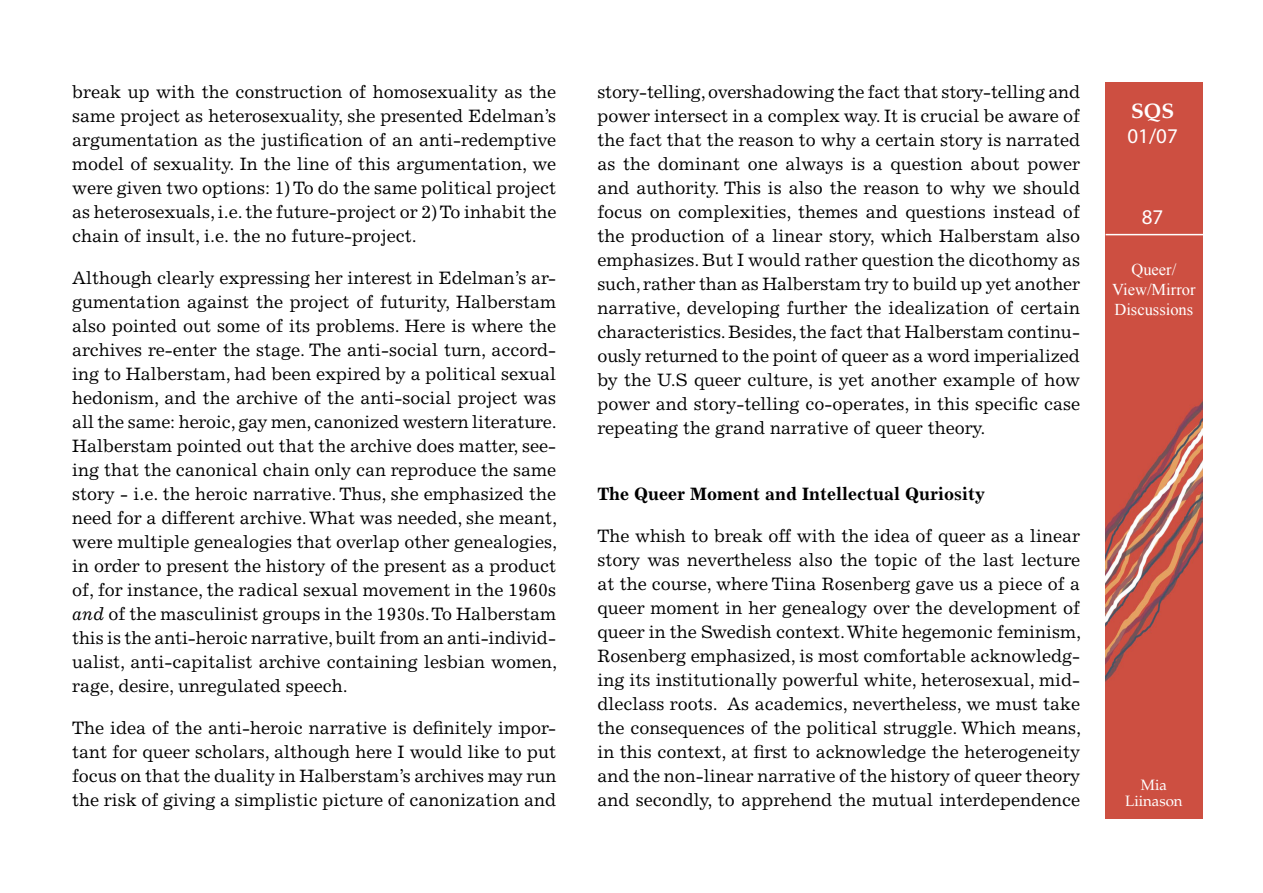
<style>
.page{position:relative;width:1263px;height:893px;background:#fff}
.page>*{position:absolute;margin:0;border:0;box-sizing:border-box;transform-origin:0 0}
.t1{font:21px "Myriad Pro";color:#fff}
.t2{font:700 21px "Palatino LT Std";color:#fff}
.tekstivartalo{font:18px/24px "Excelsior LT Std";color:#000;text-align:justify}
.tekstivartalo-2{font:700 18px "Excelsior LT Std";color:#000}
.t3{font:16.5px/19.8px "Times New Roman";color:#fff;text-align:center}
.t4{font:15px/16.5px "Palatino LT Std";color:#fff;text-align:center}
.s1{font-style:italic}
</style>
<div class="page">
<img style="left:1106px;top:83px;width:96px;height:735px">
<hr style="left:1106px;top:234px;width:103px;height:1px;background:#fff">
<p class="tekstivartalo" style="left:72px;top:80px;width:486px">break up with the construction of homosexuality as the same project as heterosexuality, she presented Edelman’s argumentation as the justification of an anti-redemptive model of sexuality. In the line of this argumentation, we were given two options: 1) To do the same political project as heterosexuals, i.e. the future-project or 2) To inhabit the chain of insult, i.e. the no future-project.</p>
<p class="tekstivartalo" style="left:72px;top:266px;width:486px">Although clearly expressing her interest in Edelman’s ar&shy;gumentation against the project of futurity, Halberstam also pointed out some of its problems. Here is where the archives re-enter the stage. The anti-social turn, accord&shy;ing to Halberstam, had been expired by a political sexual hedonism, and the archive of the anti-social project was all the same: heroic, gay men, canonized western literature.<br>Halberstam pointed out that the archive does matter, see&shy;ing that the canonical chain only can reproduce the same story - i.e. the heroic narrative. Thus, she emphasized the need for a different archive. What was needed, she meant, were multiple genealogies that overlap other genealogies, in order to present the history of the present as a product of, for instance, the radical sexual movement in the 1960s <span class="s1">and</span> of the masculinist groups in the 1930s. To Halberstam this is the anti-heroic narrative, built from an anti-individ&shy;ualist, anti-capitalist archive containing lesbian women, rage, desire, unregulated speech.</p>
<p class="tekstivartalo" style="left:72px;top:716px;width:486px">The idea of the anti-heroic narrative is definitely impor&shy;tant for queer scholars, although here I would like to put focus on that the duality in Halberstam’s archives may run the risk of giving a simplistic picture of canonization and</p>
<p class="tekstivartalo" style="left:597px;top:80px;width:484px">story-telling, overshadowing the fact that story-telling and power intersect in a complex way. It is crucial be aware of the fact that the reason to why a certain story is narrated as the dominant one always is a question about power and authority. This is also the reason to why we should focus on complexities, themes and questions instead of the production of a linear story, which Halberstam also emphasizes. But I would rather question the dicothomy as such, rather than as Halberstam try to build up yet another narrative, developing further the idealization of certain characteristics. Besides, the fact that Halberstam continu&shy;ously returned to the point of queer as a word imperialized by the U.S queer culture, is yet another example of how power and story-telling co-operates, in this specific case repeating the grand narrative of queer theory.</p>
<p class="tekstivartalo-2" style="left:597px;top:484px;width:389px">The Queer Moment and Intellectual Quriosity</p>
<p class="tekstivartalo" style="left:597px;top:524px;width:485px">The whish to break off with the idea of queer as a linear story was nevertheless also the topic of the last lecture at the course, where Tiina Rosenberg gave us a piece of a queer moment in her genealogy over the development of queer in the Swedish context. White hegemonic feminism, Rosenberg emphasized, is most comfortable acknowledg&shy;ing its institutionally powerful white, heterosexual, mid&shy;dleclass roots. As academics, nevertheless, we must take the consequences of the political struggle. Which means, in this context, at first to acknowledge the heterogeneity and the non-linear narrative of the history of queer theory and secondly, to apprehend the mutual interdependence</p>
<p class="t2" style="left:1131px;top:99px;width:45px">SQS</p>
<p class="t1" style="left:1127px;top:123px;width:52px">01/07</p>
<p class="t1" style="left:1142px;top:204px;width:23px">87</p>
<p class="t3" style="left:1112px;top:259px;width:85px">Queer/<br>View/Mirror<br>Discussions</p>
<p class="t4" style="left:1125px;top:776px;width:59px">Mia<br>Liinason</p>
</div>
